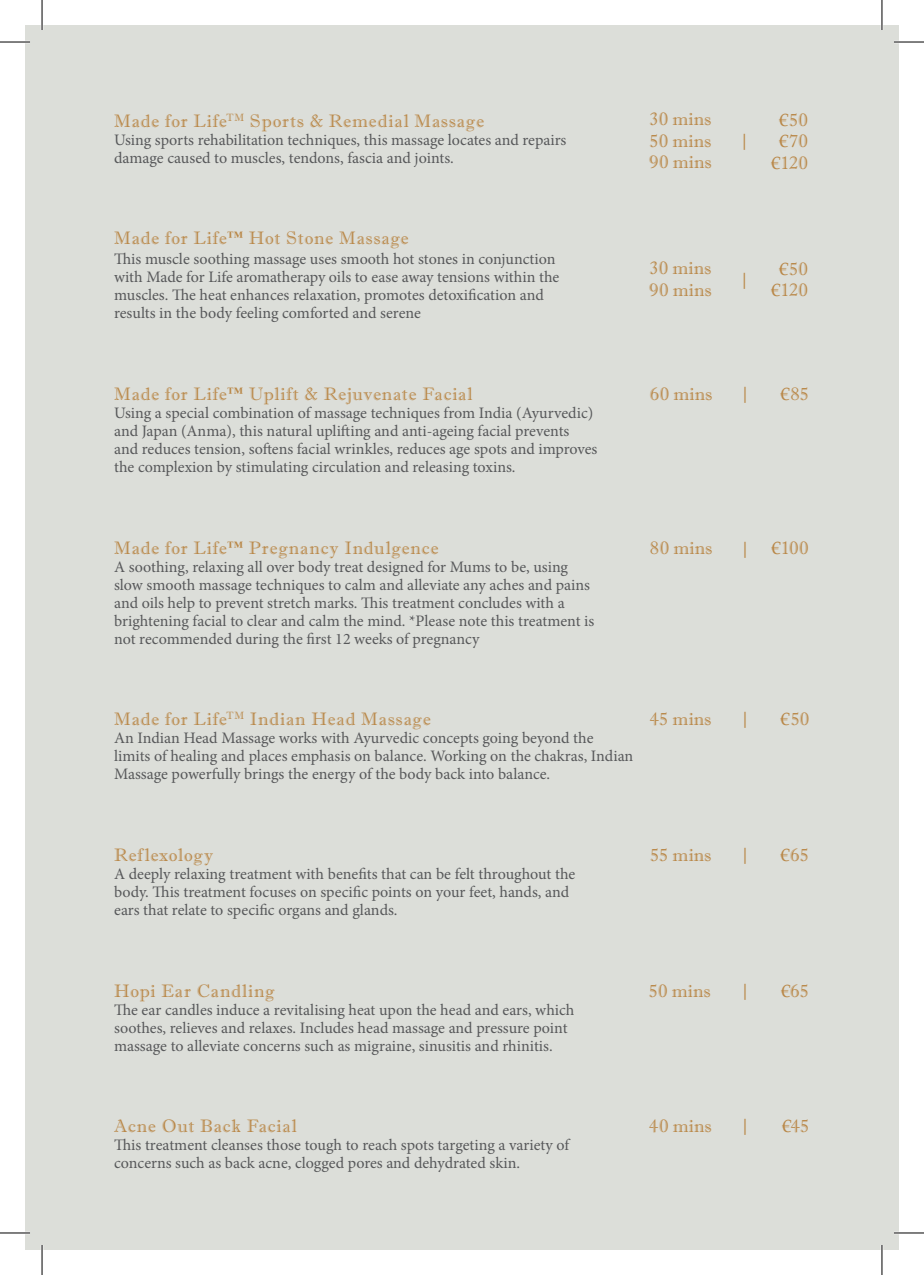
<style>
.page{position:relative;width:924px;height:1275px;background:#fff}
.page>*{position:absolute;margin:0;border:0;box-sizing:border-box;transform-origin:0 0}
.t1{font:18px/21.6px "Imprint MT Shadow";letter-spacing:.04em;color:#b98747;text-align:center}
.t2{font:18px/21.6px "Imprint MT Shadow";letter-spacing:.02em;color:#b98747}
.t3{font:16px/18px "Minion Pro";letter-spacing:-.005em;color:#57585a}
.s1{font-family:"Book Antiqua"}
</style>
<div class="page">
<div style="left:25px;top:25px;width:873px;height:1225px;background:#dcded9"></div>
<hr style="left:0;top:41px;width:30px;height:2px;background:#fff">
<hr style="left:893px;top:41px;width:30px;height:2px;background:#fff">
<hr style="left:0;top:1231px;width:30px;height:3px;background:#fff">
<hr style="left:893px;top:1231px;width:30px;height:3px;background:#fff">
<hr style="left:41px;top:0;width:2px;height:30px;background:#fff">
<hr style="left:41px;top:1245px;width:2px;height:30px;background:#fff">
<hr style="left:880px;top:0;width:2px;height:30px;background:#fff">
<hr style="left:880px;top:1245px;width:2px;height:30px;background:#fff">
<hr style="left:0;top:42px;width:30px;height:1px;background:#000">
<hr style="left:893px;top:42px;width:30px;height:1px;background:#000">
<hr style="left:0;top:1232px;width:30px;height:1px;background:#000">
<hr style="left:893px;top:1232px;width:30px;height:1px;background:#000">
<hr style="left:42px;top:0;width:1px;height:30px;background:#000">
<hr style="left:42px;top:1245px;width:1px;height:30px;background:#000">
<hr style="left:881px;top:0;width:1px;height:30px;background:#000">
<hr style="left:881px;top:1245px;width:1px;height:30px;background:#000">
<p class="t1" style="left:114px;top:110px;width:371px">Made for Life<sup>TM</sup> Sports &amp; Remedial Massage</p>
<p class="t3" style="left:114px;top:131px;width:453px">Using sports rehabilitation techniques, this massage locates and repairs damage caused to muscles, tendons, fascia and joints.</p>
<p class="t1" style="left:114px;top:227px;width:296px">Made for Life™ Hot Stone Massage</p>
<p class="t3" style="left:114px;top:250px;width:446px">This muscle soothing massage uses smooth hot stones in conjunction with Made for Life aromatherapy oils to ease away tensions within the muscles. The heat enhances relaxation, promotes detoxification and results in the body feeling comforted and serene</p>
<p class="t1" style="left:649px;top:108px;width:64px;text-align:justify">30 mins 50 mins 90 mins</p>
<p class="t1" style="left:771px;top:109px;width:38px"><span class="s1">€</span>50 <span class="s1">€</span>70 <span class="s1">€</span>120</p>
<p class="t1" style="left:742px;top:129px;width:5px">|</p>
<p class="t2" style="left:649px;top:257px;width:64px">30 mins<br>90 mins</p>
<p class="t1" style="left:771px;top:258px;width:38px"><span class="s1">€</span>50 <span class="s1">€</span>120</p>
<p class="t1" style="left:742px;top:268px;width:5px">|</p>
<p class="t1" style="left:742px;top:382px;width:5px">|</p>
<p class="t1" style="left:114px;top:383px;width:359px">Made for Life™ Uplift &amp; Rejuvenate Facial</p>
<p class="t1" style="left:649px;top:383px;width:64px">60 mins</p>
<p class="t1" style="left:780px;top:383px;width:30px"><span class="s1">€</span>85</p>
<p class="t3" style="left:114px;top:404px;width:484px">Using a special combination of massage techniques from India (Ayurvedic) and Japan (Anma), this natural uplifting and anti-ageing facial prevents and reduces tension, softens facial wrinkles, reduces age spots and improves the complexion by stimulating circulation and releasing toxins.</p>
<p class="t1" style="left:114px;top:537px;width:326px">Made for Life™ Pregnancy Indulgence</p>
<p class="t1" style="left:649px;top:537px;width:64px">80 mins</p>
<p class="t1" style="left:771px;top:537px;width:38px"><span class="s1">€</span>100</p>
<p class="t3" style="left:114px;top:557px;width:481px">A soothing, relaxing all over body treat designed for Mums to be, using slow smooth massage techniques to calm and alleviate any aches and pains and oils help to prevent stretch marks. This treatment concludes with a brightening facial to clear and calm the mind. *Please note this treatment is not recommended during the first 12 weeks of pregnancy</p>
<p class="t1" style="left:742px;top:537px;width:5px">|</p>
<p class="t1" style="left:742px;top:707px;width:5px">|</p>
<p class="t1" style="left:114px;top:708px;width:318px">Made for Life<sup>TM</sup> Indian Head Massage</p>
<p class="t1" style="left:649px;top:708px;width:63px">45 mins</p>
<p class="t1" style="left:780px;top:708px;width:30px"><span class="s1">€</span>50</p>
<p class="t3" style="left:114px;top:729px;width:520px">An Indian Head Massage works with Ayurvedic concepts going beyond the limits of healing and places emphasis on balance. Working on the chakras, Indian<br>Massage powerfully brings the energy of the body back into balance.</p>
<p class="t1" style="left:742px;top:843px;width:5px">|</p>
<p class="t1" style="left:114px;top:844px;width:101px">Reflexology</p>
<p class="t1" style="left:649px;top:844px;width:63px">55 mins</p>
<p class="t1" style="left:780px;top:844px;width:29px"><span class="s1">€</span>65</p>
<p class="t3" style="left:114px;top:865px;width:462px">A deeply relaxing treatment with benefits that can be felt throughout the body. This treatment focuses on specific points on your feet, hands, and ears that relate to specific organs and glands.</p>
<p class="t1" style="left:114px;top:979px;width:162px">Hopi Ear Candling</p>
<p class="t1" style="left:648px;top:979px;width:63px">50 mins</p>
<p class="t1" style="left:781px;top:979px;width:29px"><span class="s1">€</span>65</p>
<p class="t3" style="left:114px;top:1000px;width:461px">The ear candles induce a revitalising heat upon the head and ears, which soothes, relieves and relaxes. Includes head massage and pressure point massage to alleviate concerns such as migraine, sinusitis and rhinitis.</p>
<p class="t1" style="left:742px;top:979px;width:5px">|</p>
<p class="t1" style="left:742px;top:1114px;width:5px">|</p>
<p class="t1" style="left:114px;top:1115px;width:184px">Acne Out Back Facial</p>
<p class="t1" style="left:649px;top:1115px;width:64px">40 mins</p>
<p class="t1" style="left:782px;top:1115px;width:28px"><span class="s1">€</span>45</p>
<p class="t3" style="left:114px;top:1136px;width:456px">This treatment cleanses those tough to reach spots targeting a variety of concerns such as back acne, clogged pores and dehydrated skin.</p>
</div>
